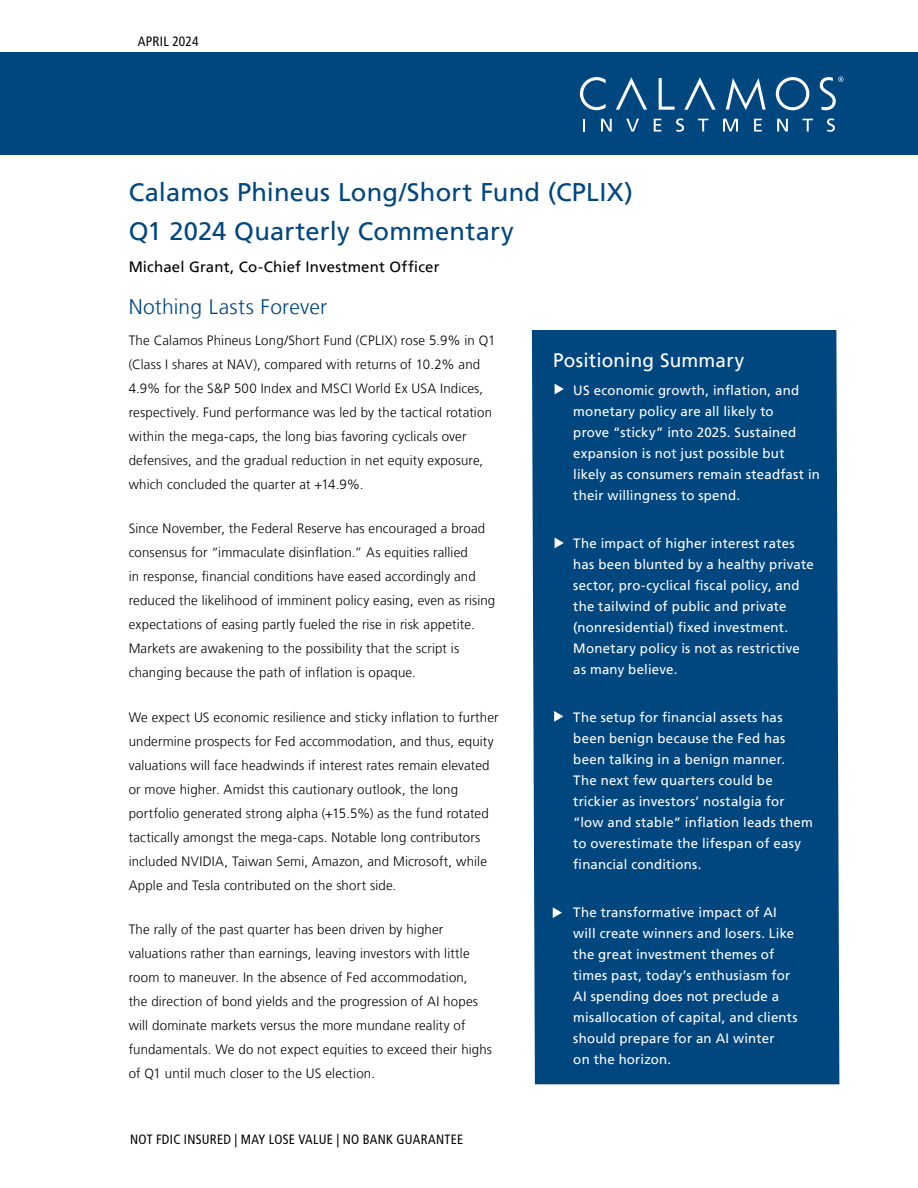
<style>
.page{position:relative;width:918px;height:1188px;background:#fff}
.page>*{position:absolute;margin:0;border:0;box-sizing:border-box;transform-origin:0 0}
.t1{font:25.5px/38.1px "Frutiger LT";letter-spacing:.01em;color:#00467f}
.t2{font:300 21px "Frutiger LT";letter-spacing:.01em;color:#00467f}
.t3{font:19.5px "Frutiger LT";letter-spacing:.01em;color:#fff}
.t4{font:15px "Frutiger LT";letter-spacing:.01em;color:#000}
.t5{font:300 13.5px/24px "Frutiger LT";letter-spacing:.015em;color:#000}
.t6{font:13.5px/21px "Frutiger LT";letter-spacing:.015em;color:#fff}
.t7{font:condensed 13.5px "Frutiger LT";letter-spacing:.02em;color:#000}
</style>
<div class="page">
<div style="left:0;top:53px;width:918px;height:102px;background:#00467f"></div>
<svg style="left:659px;top:78px;width:16px;height:32px"></svg>
<svg style="left:726px;top:78px;width:40px;height:32px"></svg>
<svg style="left:776px;top:77px;width:33px;height:33px"></svg>
<svg style="left:616px;top:77px;width:31px;height:33px"></svg>
<svg style="left:684px;top:77px;width:32px;height:33px"></svg>
<svg style="left:580px;top:77px;width:26px;height:33px"></svg>
<svg style="left:820px;top:77px;width:24px;height:34px"></svg>
<svg style="left:583px;top:119px;width:2px;height:13px"></svg>
<svg style="left:601px;top:119px;width:11px;height:13px"></svg>
<svg style="left:626px;top:119px;width:13px;height:13px"></svg>
<svg style="left:654px;top:119px;width:7px;height:13px"></svg>
<svg style="left:676px;top:118px;width:8px;height:14px"></svg>
<svg style="left:698px;top:119px;width:10px;height:13px"></svg>
<svg style="left:723px;top:119px;width:15px;height:13px"></svg>
<svg style="left:754px;top:119px;width:8px;height:13px"></svg>
<svg style="left:777px;top:119px;width:11px;height:13px"></svg>
<svg style="left:803px;top:119px;width:10px;height:13px"></svg>
<svg style="left:827px;top:118px;width:8px;height:14px"></svg>
<div style="left:532px;top:330px;width:307px;height:754px;background:#00467f"></div>
<svg style="left:555px;top:384px;width:9px;height:10px"></svg>
<svg style="left:555px;top:538px;width:9px;height:10px"></svg>
<svg style="left:554px;top:711px;width:9px;height:11px"></svg>
<svg style="left:553px;top:907px;width:9px;height:11px"></svg>
<p class="t7" style="left:138px;top:34px;width:62px">APRIL 2024</p>
<h1 class="t1" style="left:129px;top:174px;width:506px">Calamos Phineus Long/Short Fund (CPLIX)<br>Q1 2024 Quarterly Commentary</h1>
<p class="t4" style="left:129px;top:258px;width:312px">Michael Grant, Co-Chief Investment Officer</p>
<h2 class="t2" style="left:129px;top:295px;width:200px">Nothing Lasts Forever</h2>
<p class="t5" style="left:129px;top:329px;width:368px">The Calamos Phineus Long/Short Fund (CPLIX) rose 5.9% in Q1 (Class I shares at NAV), compared with returns of 10.2% and 4.9% for the S&amp;P 500 Index and MSCI World Ex USA Indices, respectively. Fund performance was led by the tactical rotation within the mega-caps, the long bias favoring cyclicals over defensives, and the gradual reduction in net equity exposure, which concluded the quarter at +14.9%.</p>
<p class="t5" style="left:129px;top:517px;width:368px">Since November, the Federal Reserve has encouraged a broad consensus for “immaculate disinflation.” As equities rallied<br>in response, financial conditions have eased accordingly and reduced the likelihood of imminent policy easing, even as rising expectations of easing partly fueled the rise in risk appetite.<br>Markets are awakening to the possibility that the script is changing because the path of inflation is opaque.</p>
<p class="t5" style="left:129px;top:705px;width:371px">We expect US economic resilience and sticky inflation to further undermine prospects for Fed accommodation, and thus, equity valuations will face headwinds if interest rates remain elevated or move higher. Amidst this cautionary outlook, the long portfolio generated strong alpha (+15.5%) as the fund rotated tactically amongst the mega-caps. Notable long contributors included NVIDIA, Taiwan Semi, Amazon, and Microsoft, while Apple and Tesla contributed on the short side.</p>
<p class="t5" style="left:129px;top:917px;width:365px">The rally of the past quarter has been driven by higher valuations rather than earnings, leaving investors with little room to maneuver. In the absence of Fed accommodation,<br>the direction of bond yields and the progression of AI hopes will dominate markets versus the more mundane reality of fundamentals. We do not expect equities to exceed their highs of Q1 until much closer to the US election.</p>
<h3 class="t3" style="left:553px;top:349px;width:193px">Positioning Summary</h3>
<p class="t6" style="left:573px;top:380px;width:248px">US economic growth, inflation, and monetary policy are all likely to<br>prove “sticky” into 2025. Sustained expansion is not just possible but likely as consumers remain steadfast in their willingness to spend.</p>
<p class="t6" style="left:573px;top:533px;width:242px">The impact of higher interest rates has been blunted by a healthy private sector, pro-cyclical fiscal policy, and the tailwind of public and private (nonresidential) fixed investment.<br>Monetary policy is not as restrictive as many believe.</p>
<p class="t6" style="left:573px;top:707px;width:241px">The setup for financial assets has been benign because the Fed has been talking in a benign manner.<br>The next few quarters could be trickier as investors’ nostalgia for “low and stable” inflation leads them to overestimate the lifespan of easy financial conditions.</p>
<p class="t6" style="left:573px;top:902px;width:226px">The transformative impact of AI will create winners and losers. Like the great investment themes of times past, today’s enthusiasm for<br>AI spending does not preclude a misallocation of capital, and clients should prepare for an AI winter<br>on the horizon.</p>
<p class="t7" style="left:130px;top:1132px;width:335px">NOT FDIC INSURED | MAY LOSE VALUE | NO BANK GUARANTEE</p>
</div>
